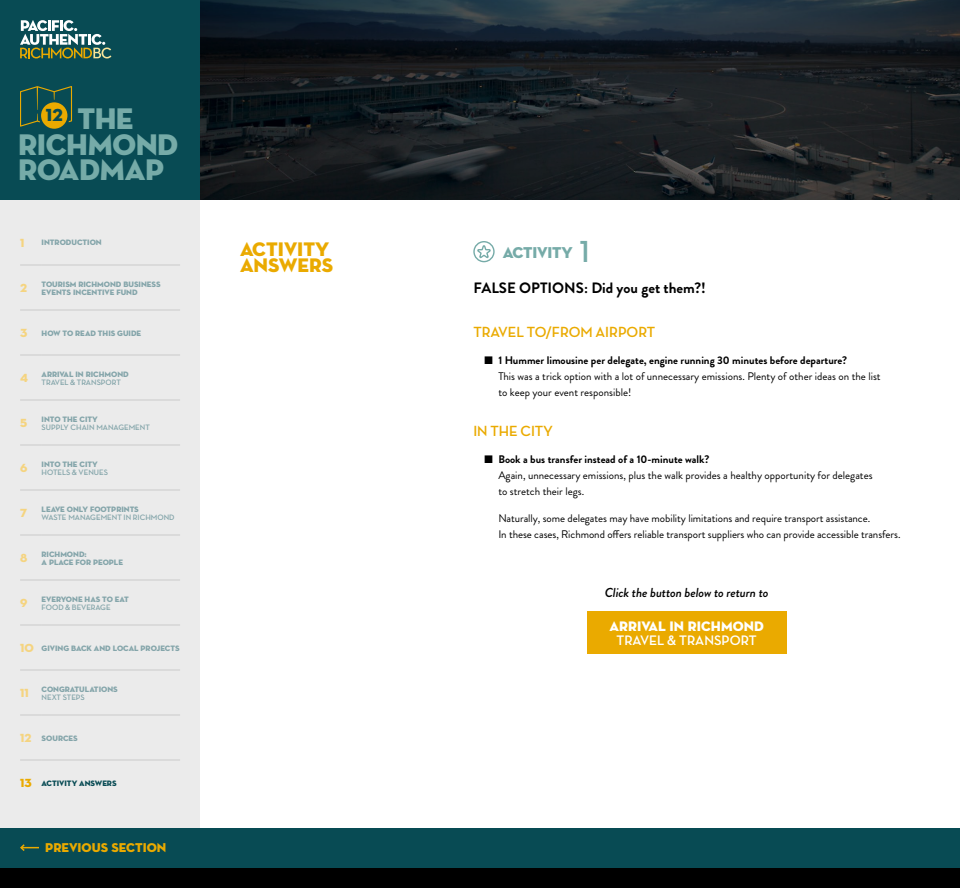
<style>
.page{position:relative;width:960px;height:888px;background:#fff}
.page>*{position:absolute;margin:0;border:0;box-sizing:border-box;transform-origin:0 0}
.t1{font:30.35px/25.3px "Neutra Disp Titling";letter-spacing:-.01em;color:#76aba8;text-align:center}
.t2{font:20px/16.5px "Neutra Disp Titling";color:#eaaa00}
.t3{font:17.85px "Neutra Disp Titling";color:#084b54}
.t4{font:16px "Neutra Disp Titling";letter-spacing:-.015em;color:#76aba8}
.t5{font:700 15px "Neutra Disp";color:#eaaa00}
.t6{font:700 15px "Brandon Grotesque";color:#000}
.t7{font:14.05px "Neutra Disp Titling";letter-spacing:.005em;color:#fff}
.t8{font:700 14.05px "Neutra Disp";letter-spacing:.005em;color:#fff}
.t9{font:italic 500 13px "Brandon Grotesque";letter-spacing:-.01em;color:#000}
.t10{font:13px "Neutra Disp Titling";color:#eaaa00}
.t11{font:12px "Neutra Disp Titling";color:#f5d480}
.t12{font:11px/16px "Brandon Grotesque";color:#000}
.t13{font:8px/8px "Neutra Disp Titling";color:#84a5aa}
.t14{font:700 8px "Neutra Disp";color:#84a5aa}
.t15{font:8px "Neutra Disp Titling";color:#084b54}
.s1{font-size:12px;color:#f5d480}
.s2{font-size:12px;color:#eaaa00}
.s3{font-family:"Neutra Disp";font-weight:700;font-size:31px}
.s4{font-weight:700}
</style>
<div class="page">
<div style="left:0;top:200px;width:200px;height:628px;background:#ebebeb"></div>
<div style="left:0;top:0;width:200px;height:200px;background:#084b54"></div>
<svg style="left:20px;top:20px;width:91px;height:38px"></svg>
<svg style="left:20px;top:86px;width:52px;height:41px"></svg>
<div style="left:41px;top:102px;width:26px;height:27px;background:#eaaa00;border-radius:50%"></div>
<div style="left:0;top:828px;width:960px;height:40px;background:#084b54"></div>
<svg style="left:20px;top:844px;width:19px;height:7px"></svg>
<div style="left:473px;top:241px;width:22px;height:21px;border:1px solid #76aba8;border-radius:50%"></div>
<svg style="left:476px;top:244px;width:15px;height:16px"></svg>
<svg style="left:200px;top:0;width:760px;height:200px;background:#192025"></svg>
<div style="left:587px;top:611px;width:200px;height:42px;background:#eaaa00"></div>
<div style="left:0;top:868px;width:960px;height:20px;background:#000"></div>
<svg style="left:20px;top:265px;width:22px;height:1px"></svg>
<hr style="left:42px;top:265px;width:138px;height:1px;background:#cacaca">
<svg style="left:20px;top:310px;width:22px;height:1px"></svg>
<hr style="left:42px;top:310px;width:138px;height:1px;background:#cacaca">
<svg style="left:20px;top:355px;width:22px;height:1px"></svg>
<hr style="left:42px;top:355px;width:138px;height:1px;background:#cacaca">
<svg style="left:20px;top:400px;width:22px;height:1px"></svg>
<hr style="left:42px;top:400px;width:138px;height:1px;background:#cacaca">
<svg style="left:20px;top:445px;width:22px;height:1px"></svg>
<hr style="left:42px;top:445px;width:138px;height:1px;background:#cacaca">
<svg style="left:20px;top:490px;width:22px;height:1px"></svg>
<hr style="left:42px;top:490px;width:138px;height:1px;background:#cacaca">
<svg style="left:20px;top:535px;width:22px;height:1px"></svg>
<hr style="left:42px;top:535px;width:138px;height:1px;background:#cacaca">
<svg style="left:20px;top:580px;width:22px;height:1px"></svg>
<hr style="left:42px;top:580px;width:138px;height:1px;background:#cacaca">
<svg style="left:20px;top:625px;width:22px;height:1px"></svg>
<hr style="left:42px;top:625px;width:138px;height:1px;background:#cacaca">
<svg style="left:20px;top:670px;width:22px;height:1px"></svg>
<hr style="left:42px;top:670px;width:138px;height:1px;background:#cacaca">
<svg style="left:20px;top:715px;width:22px;height:1px"></svg>
<hr style="left:42px;top:715px;width:138px;height:1px;background:#cacaca">
<svg style="left:20px;top:760px;width:22px;height:1px"></svg>
<hr style="left:42px;top:760px;width:138px;height:1px;background:#cacaca">
<h1 class="t1" style="left:18px;top:107px;width:162px">THE<br>RICHMOND<br>ROADMAP</h1>
<h3 class="t3" style="left:46px;top:104px;width:18px">12</h3>
<p class="t11" style="left:20px;top:235px;width:6px">1</p>
<p class="t13" style="left:42px;top:239px;width:62px">INTRODUCTION</p>
<p class="t11" style="left:20px;top:281px;width:8px">2</p>
<p class="t13" style="left:42px;top:280px;width:120px">TOURISM RICHMOND BUSINESS<br>EVENTS INCENTIVE FUND</p>
<p class="t13" style="left:20px;top:329px;width:123px"><span class="s1">3</span> HOW TO READ THIS GUIDE</p>
<p class="t11" style="left:20px;top:371px;width:9px">4</p>
<p class="t13" style="left:42px;top:370px;width:89px">ARRIVAL IN RICHMOND</p>
<p class="t14" style="left:42px;top:377px;width:81px">TRAVEL &amp; TRANSPORT</p>
<p class="t11" style="left:20px;top:416px;width:9px">5</p>
<p class="t13" style="left:42px;top:415px;width:58px">INTO THE CITY</p>
<p class="t14" style="left:42px;top:422px;width:110px">SUPPLY CHAIN MANAGEMENT</p>
<p class="t11" style="left:20px;top:461px;width:9px">6</p>
<p class="t13" style="left:42px;top:460px;width:58px">INTO THE CITY</p>
<p class="t14" style="left:42px;top:467px;width:68px">HOTELS &amp; VENUES</p>
<p class="t11" style="left:20px;top:506px;width:9px">7</p>
<p class="t13" style="left:42px;top:505px;width:99px">LEAVE ONLY FOOTPRINTS</p>
<p class="t14" style="left:42px;top:512px;width:134px">WASTE MANAGEMENT IN RICHMOND</p>
<p class="t11" style="left:20px;top:551px;width:9px">8</p>
<p class="t13" style="left:42px;top:550px;width:83px">RICHMOND:<br>A PLACE FOR PEOPLE</p>
<p class="t11" style="left:20px;top:596px;width:9px">9</p>
<p class="t13" style="left:42px;top:595px;width:89px">EVERYONE HAS TO EAT</p>
<p class="t14" style="left:42px;top:602px;width:71px">FOOD &amp; BEVERAGE</p>
<p class="t13" style="left:20px;top:644px;width:161px"><span class="s1">10</span> GIVING BACK AND LOCAL PROJECTS</p>
<p class="t11" style="left:20px;top:686px;width:10px">11</p>
<p class="t13" style="left:42px;top:685px;width:78px">CONGRATULATIONS</p>
<p class="t14" style="left:42px;top:692px;width:45px">NEXT STEPS</p>
<p class="t13" style="left:20px;top:734px;width:59px"><span class="s1">12</span> SOURCES</p>
<p class="t15" style="left:20px;top:778px;width:98px"><span class="s2">13</span> ACTIVITY ANSWERS</p>
<p class="t10" style="left:45px;top:839px;width:123px">PREVIOUS SECTION</p>
<h2 class="t2" style="left:240px;top:241px;width:95px">ACTIVITY<br>ANSWERS</h2>
<h3 class="t4" style="left:503px;top:242px;width:88px">Activity <span class="s3">1</span></h3>
<h3 class="t6" style="left:473px;top:277px;width:234px">FALSE OPTIONS: Did you get them?!</h3>
<h3 class="t5" style="left:473px;top:324px;width:183px">TRAVEL TO/FROM AIRPORT</h3>
<p class="t12" style="left:498px;top:352px;width:384px;text-indent:-14px">■ <span class="s4">1 Hummer limousine per delegate, engine running 30 minutes before departure?<br></span>This was a trick option with a lot of unnecessary emissions. Plenty of other ideas on the list to keep your event responsible!</p>
<h3 class="t5" style="left:473px;top:423px;width:81px">IN THE CITY</h3>
<p class="t12" style="left:498px;top:451px;width:376px;text-indent:-14px">■ <span class="s4">Book a bus transfer instead of a 10-minute walk?<br></span>Again, unnecessary emissions, plus the walk provides a healthy opportunity for delegates to stretch their legs.</p>
<p class="t12" style="left:498px;top:510px;width:404px">Naturally, some delegates may have mobility limitations and require transport assistance.<br>In these cases, Richmond offers reliable transport suppliers who can provide accessible transfers.</p>
<p class="t9" style="left:605px;top:583px;width:165px">Click the button below to return to</p>
<p class="t7" style="left:610px;top:617px;width:156px">ARRIVAL IN RICHMOND</p>
<p class="t8" style="left:617px;top:632px;width:142px">TRAVEL &amp; TRANSPORT</p>
</div>
